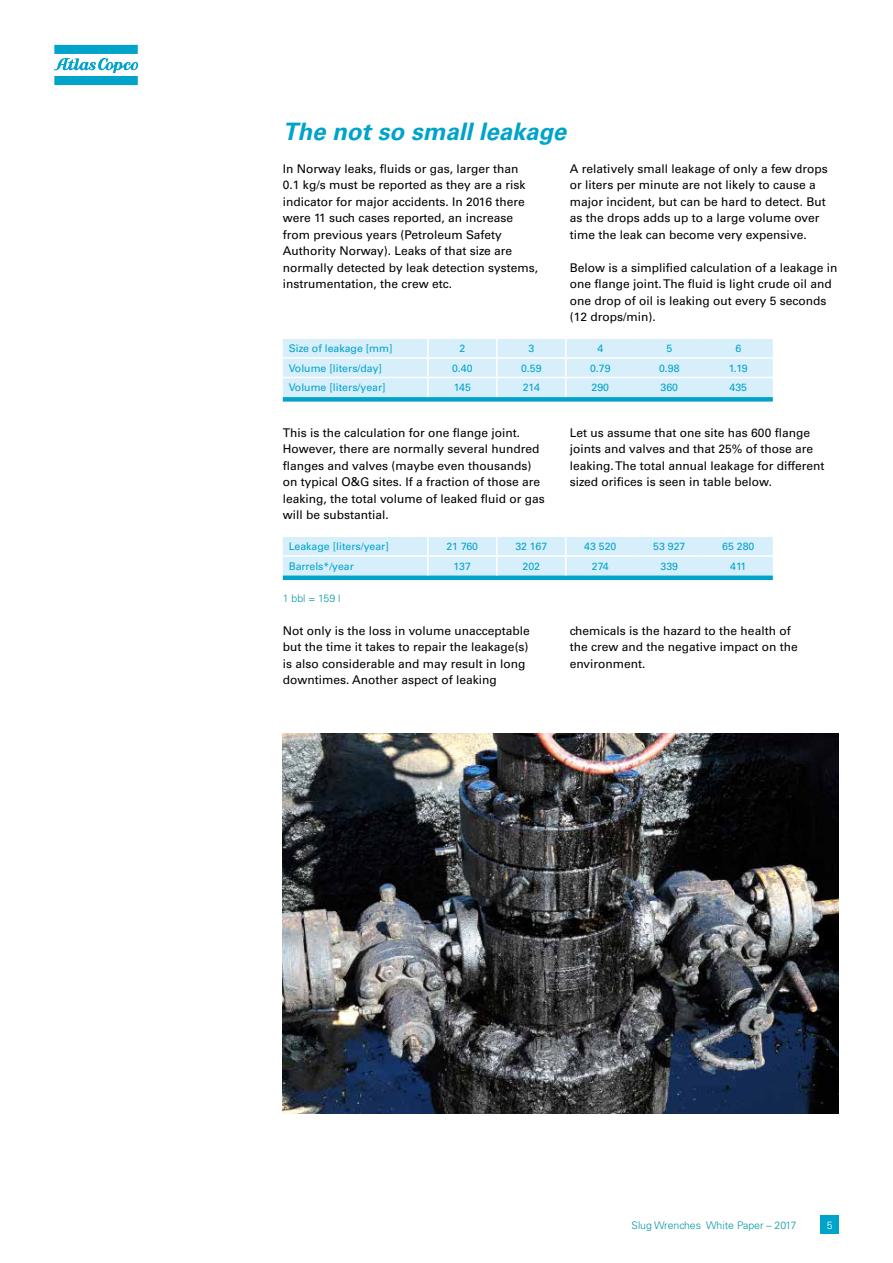
<style>
.page{position:relative;width:893px;height:1263px;background:#fff}
.page>*{position:absolute;margin:0;border:0;box-sizing:border-box;transform-origin:0 0}
.t1{font:italic 700 24px "Univers LT Std";color:#00a3c9}
.t2{font:12px/16.5px "Univers LT Std";color:#000}
.t3{font:10.5px "Univers LT Std";color:#00a3c9}
.t4{font:300 10.5px "Univers LT Std";color:#0097a0}
.t5{font:300 10.5px "Univers LT Std";color:#fff}
</style>
<div class="page">
<svg style="left:54px;top:45px;width:84px;height:40px"></svg>
<div style="left:821px;top:1215px;width:18px;height:19px;background:#00a3c9"></div>
<svg style="left:283px;top:339px;width:490px;height:63px;background:#c7e8f7"></svg>
<hr style="left:283px;top:357px;width:145px;height:2px;background:#fff">
<hr style="left:428px;top:357px;width:69px;height:2px;background:#fff">
<hr style="left:497px;top:357px;width:69px;height:2px;background:#fff">
<hr style="left:566px;top:357px;width:69px;height:2px;background:#fff">
<hr style="left:635px;top:357px;width:69px;height:2px;background:#fff">
<hr style="left:704px;top:357px;width:69px;height:2px;background:#fff">
<hr style="left:283px;top:377px;width:145px;height:1px;background:#fff">
<hr style="left:428px;top:377px;width:69px;height:1px;background:#fff">
<hr style="left:497px;top:377px;width:69px;height:1px;background:#fff">
<hr style="left:566px;top:377px;width:69px;height:1px;background:#fff">
<hr style="left:635px;top:377px;width:69px;height:1px;background:#fff">
<hr style="left:704px;top:377px;width:69px;height:1px;background:#fff">
<svg style="left:283px;top:537px;width:490px;height:43px;background:#c0e6f5"></svg>
<hr style="left:283px;top:555px;width:145px;height:2px;background:#fff">
<hr style="left:428px;top:555px;width:69px;height:2px;background:#fff">
<hr style="left:497px;top:555px;width:69px;height:2px;background:#fff">
<hr style="left:566px;top:555px;width:69px;height:2px;background:#fff">
<hr style="left:635px;top:555px;width:69px;height:2px;background:#fff">
<hr style="left:704px;top:555px;width:69px;height:2px;background:#fff">
<img style="left:283px;top:734px;width:556px;height:379px">
<h1 class="t1" style="left:283px;top:117px;width:285px">The not so small leakage</h1>
<p class="t2" style="left:283px;top:160px;width:257px">In Norway leaks, fluids or gas, larger than<br>0.1 kg/s must be reported as they are a risk indicator for major accidents. In 2016 there were 11 such cases reported, an increase from previous years (Petroleum Safety Authority Norway). Leaks of that size are normally detected by leak detection systems, instrumentation, the crew etc.</p>
<p class="t2" style="left:570px;top:160px;width:259px">A relatively small leakage of only a few drops or liters per minute are not likely to cause a major incident, but can be hard to detect. But as the drops adds up to a large volume over time the leak can become very expensive.</p>
<p class="t2" style="left:570px;top:259px;width:269px">Below is a simplified calculation of a leakage in one flange joint. The fluid is light crude oil and one drop of oil is leaking out every 5 seconds (12 drops/min).</p>
<p class="t3" style="left:289px;top:342px;width:105px">Size of leakage [mm]</p>
<p class="t3" style="left:459px;top:342px;width:7px">2</p>
<p class="t3" style="left:528px;top:342px;width:7px">3</p>
<p class="t3" style="left:597px;top:342px;width:7px">4</p>
<p class="t3" style="left:666px;top:342px;width:7px">5</p>
<p class="t3" style="left:735px;top:342px;width:7px">6</p>
<p class="t3" style="left:289px;top:362px;width:95px">Volume [liters/day]</p>
<p class="t3" style="left:452px;top:362px;width:22px">0.40</p>
<p class="t3" style="left:521px;top:362px;width:22px">0.59</p>
<p class="t3" style="left:590px;top:362px;width:22px">0.79</p>
<p class="t3" style="left:659px;top:362px;width:22px">0.98</p>
<p class="t3" style="left:729px;top:362px;width:20px">1.19</p>
<p class="t3" style="left:289px;top:381px;width:98px">Volume [liters/year]</p>
<p class="t3" style="left:454px;top:381px;width:19px">145</p>
<p class="t3" style="left:523px;top:381px;width:19px">214</p>
<p class="t3" style="left:591px;top:381px;width:19px">290</p>
<p class="t3" style="left:660px;top:381px;width:19px">360</p>
<p class="t3" style="left:729px;top:381px;width:19px">435</p>
<p class="t2" style="left:283px;top:424px;width:263px">This is the calculation for one flange joint.<br>However, there are normally several hundred flanges and valves (maybe even thousands) on typical O&amp;G sites. If a fraction of those are leaking, the total volume of leaked fluid or gas will be substantial.</p>
<p class="t2" style="left:570px;top:424px;width:256px">Let us assume that one site has 600 flange joints and valves and that 25% of those are leaking. The total annual leakage for different sized orifices is seen in table below.</p>
<p class="t3" style="left:289px;top:540px;width:102px">Leakage [liters/year]</p>
<p class="t3" style="left:446px;top:540px;width:33px">21 760</p>
<p class="t3" style="left:515px;top:540px;width:33px">32 167</p>
<p class="t3" style="left:584px;top:540px;width:34px">43 520</p>
<p class="t3" style="left:653px;top:540px;width:34px">53 927</p>
<p class="t3" style="left:722px;top:540px;width:34px">65 280</p>
<p class="t3" style="left:289px;top:560px;width:67px">Barrels*/year</p>
<p class="t3" style="left:454px;top:560px;width:19px">137</p>
<p class="t3" style="left:523px;top:560px;width:19px">202</p>
<p class="t3" style="left:592px;top:560px;width:18px">274</p>
<p class="t3" style="left:661px;top:560px;width:19px">339</p>
<p class="t3" style="left:730px;top:560px;width:18px">411</p>
<p class="t4" style="left:283px;top:591px;width:59px">1 bbl = 159 l</p>
<p class="t2" style="left:283px;top:622px;width:249px">Not only is the loss in volume unacceptable but the time it takes to repair the leakage(s) is also considerable and may result in long downtimes. Another aspect of leaking</p>
<p class="t2" style="left:570px;top:622px;width:230px">chemicals is the hazard to the health of the crew and the negative impact on the environment.</p>
<p class="t4" style="left:632px;top:1218px;width:166px">Slug Wrenches White Paper – 2017</p>
<p class="t5" style="left:827px;top:1218px;width:7px">5</p>
</div>
